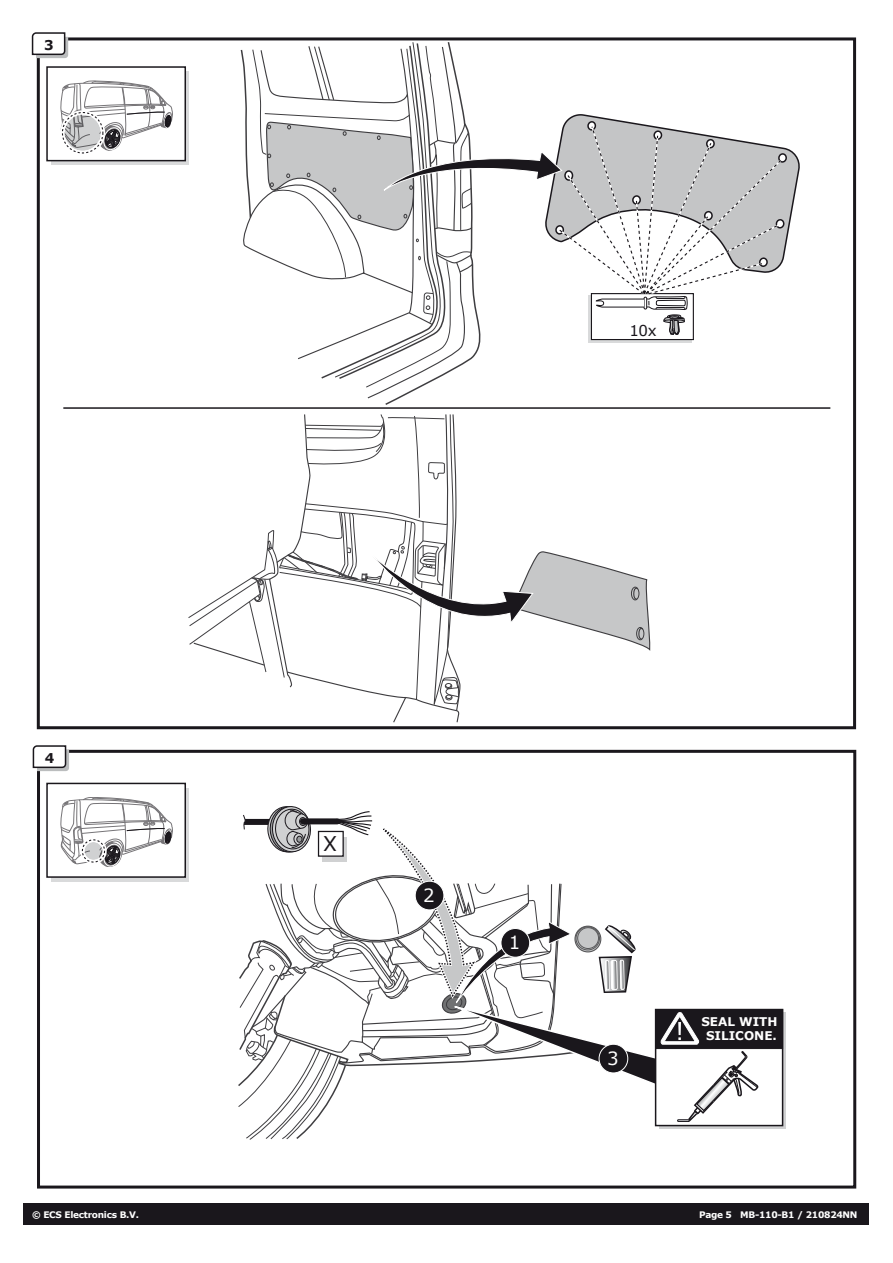
<style>
.page{position:relative;width:893px;height:1263px;background:#fff}
.page>*{position:absolute;margin:0;border:0;box-sizing:border-box;transform-origin:0 0}
.t1{font:20.25px "Verdana";color:#1a171c}
.t2{font:18.3px "Verdana";color:#fff}
.t3{font:15px "Verdana";color:#1a171c}
.t4{font:700 13.5px "Verdana";color:#1a171c}
.t5{font:700 12px/14.4px "Verdana";color:#fff;text-align:center}
.t6{font:700 9px "Verdana";letter-spacing:-.03em;color:#fff}
</style>
<div class="page">
<div style="left:37px;top:750px;width:819px;height:438px;border:3px solid #1a171c"></div>
<svg style="left:32px;top:745px;width:37px;height:26px"></svg>
<div style="left:37px;top:37px;width:819px;height:692px;border:3px solid #1a171c"></div>
<svg style="left:31px;top:32px;width:37px;height:26px"></svg>
<div style="left:23px;top:1203px;width:846px;height:21px;background:#1a171c"></div>
<svg style="left:240px;top:42px;width:560px;height:363px"></svg>
<hr style="left:63px;top:407px;width:767px;height:2px;background:#1a171c">
<svg style="left:188px;top:414px;width:463px;height:309px"></svg>
<div style="left:52px;top:72px;width:137px;height:93px;background:linear-gradient(to right,#d9dadb,#d9dadb)"></div>
<div style="left:46px;top:66px;width:140px;height:95px;background:#fff;border:2px solid #1a171c"></div>
<svg style="left:61px;top:81px;width:112px;height:69px"></svg>
<svg style="left:62px;top:113px;width:41px;height:40px"></svg>
<div style="left:60px;top:110px;width:45px;height:45px;border:4px solid #fff;border-radius:50%"></div>
<div style="left:62px;top:112px;width:41px;height:42px;border:1px dashed #1a171c;border-radius:50%"></div>
<div style="left:52px;top:788px;width:137px;height:93px;background:#d9dadb"></div>
<div style="left:46px;top:783px;width:140px;height:95px;background:#fff;border:2px solid #1a171c"></div>
<svg style="left:61px;top:797px;width:112px;height:70px"></svg>
<svg style="left:82px;top:840px;width:23px;height:22px"></svg>
<div style="left:80px;top:838px;width:27px;height:26px;border:4px solid #fff;border-radius:50%"></div>
<div style="left:82px;top:839px;width:23px;height:23px;border:1px dashed #1a171c;border-radius:50%"></div>
<div style="left:659px;top:1012px;width:127px;height:116px;background:linear-gradient(to bottom,#828184,#949396)"></div>
<div style="left:655px;top:1009px;width:128px;height:117px;background:#fff;border:2px solid #1a171c"></div>
<div style="left:655px;top:1009px;width:128px;height:40px;background:#1a171c"></div>
<svg style="left:238px;top:806px;width:522px;height:334px"></svg>
<div style="left:599px;top:1044px;width:29px;height:29px;background:#1a171c;border-radius:50%"></div>
<div style="left:599px;top:1044px;width:29px;height:29px;border:1px solid #fff;border-radius:50%"></div>
<h3 class="t4" style="left:44px;top:35px;width:11px">3</h3>
<h3 class="t4" style="left:45px;top:748px;width:11px">4</h3>
<h3 class="t3" style="left:629px;top:320px;width:29px">10x</h3>
<h1 class="t1" style="left:323px;top:829px;width:15px">X</h1>
<h2 class="t2" style="left:423px;top:883px;width:13px">2</h2>
<h2 class="t2" style="left:509px;top:930px;width:13px">1</h2>
<h2 class="t2" style="left:607px;top:1046px;width:13px">3</h2>
<h3 class="t5" style="left:701px;top:1014px;width:78px">SEAL WITH<br>SILICONE.</h3>
<p class="t6" style="left:32px;top:1208px;width:108px">© ECS Electronics B.V.</p>
<p class="t6" style="left:699px;top:1208px;width:160px">Page 5 MB-110-B1 / 210824NN</p>
</div>
